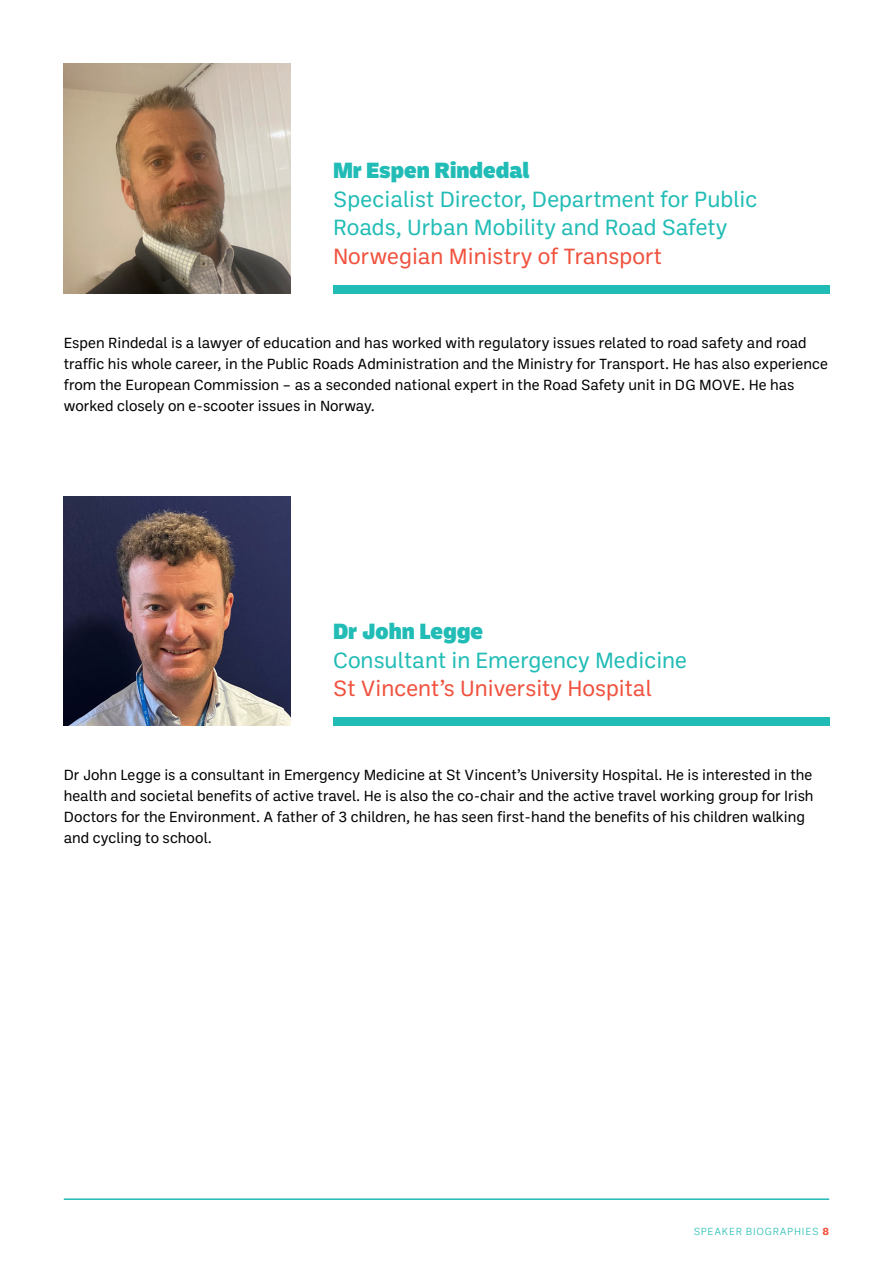
<style>
.page{position:relative;width:893px;height:1263px;background:#fff}
.page>*{position:absolute;margin:0;border:0;box-sizing:border-box;transform-origin:0 0}
.t1{font:22.5px/28.5px "Ballinger";color:#22bcb6}
.t2{font:22.5px "Ballinger";color:#f0523e}
.t3{font:900 22.5px "Ballinger";color:#22bcb6}
.Body_Copy{font:15px/21px "Ballinger";color:#040101}
.t4{font:300 10.5px "Ballinger";letter-spacing:.06em;color:#22bcb6}
.s1{font-weight:700;color:#f0523e}
</style>
<div class="page">
<img style="left:64px;top:64px;width:227px;height:229px">
<div style="left:333px;top:285px;width:496px;height:8px;background:#22bcb6"></div>
<img style="left:64px;top:496px;width:227px;height:230px">
<div style="left:333px;top:717px;width:496px;height:9px;background:#22bcb6"></div>
<hr style="left:64px;top:1198px;width:765px;height:2px;background:#22bcb6">
<p class="t3" style="left:333px;top:154px;width:198px">Mr Espen Rindedal</p>
<p class="t1" style="left:333px;top:185px;width:426px">Specialist Director, Department for Public<br>Roads, Urban Mobility and Road Safety</p>
<p class="t2" style="left:333px;top:244px;width:330px">Norwegian Ministry of Transport</p>
<p class="Body_Copy" style="left:64px;top:332px;width:766px">Espen Rindedal is a lawyer of education and has worked with regulatory issues related to road safety and road traffic his whole career, in the Public Roads Administration and the Ministry for Transport. He has also experience from the European Commission – as a seconded national expert in the Road Safety unit in DG MOVE. He has worked closely on e-scooter issues in Norway.</p>
<p class="t3" style="left:333px;top:615px;width:152px">Dr John Legge</p>
<p class="t1" style="left:333px;top:646px;width:356px">Consultant in Emergency Medicine</p>
<p class="t2" style="left:333px;top:676px;width:320px">St Vincent’s University Hospital</p>
<p class="Body_Copy" style="left:64px;top:765px;width:751px">Dr John Legge is a consultant in Emergency Medicine at St Vincent’s University Hospital. He is interested in the health and societal benefits of active travel. He is also the co-chair and the active travel working group for Irish Doctors for the Environment. A father of 3 children, he has seen first-hand the benefits of his children walking and cycling to school.</p>
<p class="t4" style="left:694px;top:1226px;width:137px">SPEAKER BIOGRAPHIES <span class="s1">8</span></p>
</div>
